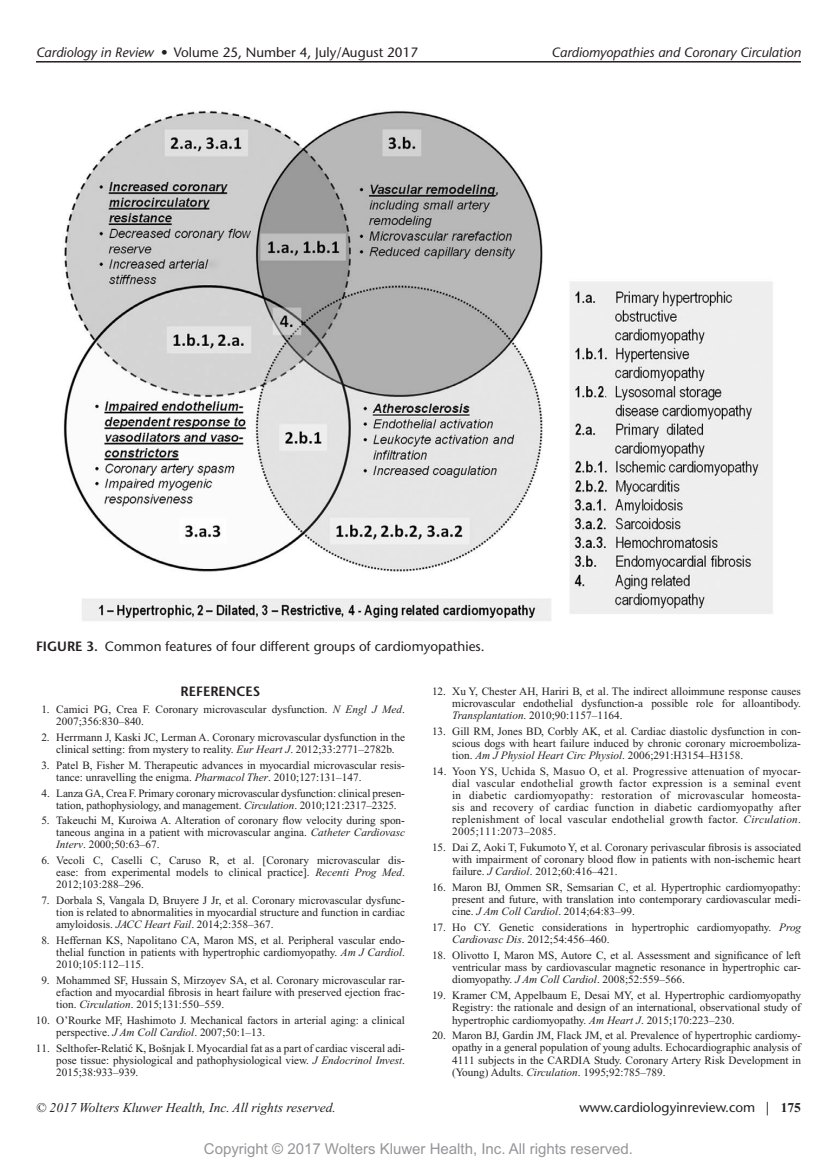
<style>
.page{position:relative;width:837px;height:1161px;background:#fff}
.page>*{position:absolute;margin:0;border:0;box-sizing:border-box;transform-origin:0 0}
.t1{font:15px "Arial MT Std";color:#939598}
.t2{font:500 13.5px "Stone Sans Std";color:#231f20}
.t3{font:italic 13.5px "Times New Roman";color:#231f20}
.t4{font:italic 500 13.5px "Stone Sans Std";color:#231f20}
.t5{font:600 13.5px "Stone Sans Std";color:#231f20}
.t6{font:11.25px/12.1px "Times New Roman";color:#231f20;text-align:justify}
.s1{font-style:italic}
.s2{font-weight:600}
.s3{font-family:"Gandhari Unicode"}
.s4{font-family:"Times New Roman";font-weight:700}
</style>
<div class="page">
<hr style="left:36px;top:61px;width:765px;height:2px;background:#231f20">
<img style="left:63px;top:110px;width:710px;height:511px">
<p class="t2" style="left:36px;top:44px;width:384px"><span class="s1">Cardiology in Review •</span> Volume 25, Number 4, July/August 2017</p>
<p class="t4" style="left:551px;top:44px;width:251px">Cardiomyopathies and Coronary Circulation</p>
<p class="t2" style="left:36px;top:638px;width:450px"><span class="s2">FIGURE 3.</span> Common features of four different groups of cardiomyopathies.</p>
<p class="t5" style="left:181px;top:683px;width:81px">REFERENCES</p>
<p class="t6" style="left:56px;top:703px;width:350px;text-indent:-15px">1. Camici PG, Crea F. Coronary microvascular dysfunction. <span class="s1">N Engl J Med</span>.<br>2007;356:830–840.</p>
<p class="t6" style="left:41px;top:731px;width:365px;text-align:center">2. Herrmann J, Kaski JC, Lerman A. Coronary microvascular dysfunction in the clinical setting: from mystery to reality. <span class="s1">Eur Heart J</span>. 2012;33:2771–2782b.</p>
<p class="t6" style="left:56px;top:759px;width:350px;text-indent:-15px">3. Patel B, Fisher M. Therapeutic advances in myocardial microvascular resis&shy;tance: unravelling the enigma. <span class="s1">Pharmacol Ther</span>. 2010;127:131–147.</p>
<p class="t6" style="left:42px;top:787px;width:365px;text-align:center">4. Lanza GA, Crea F. Primary coronary microvascular dysfunction: clinical presen&shy;tation, pathophysiology, and management. <span class="s1">Circulation</span>. 2010;121:2317–2325.</p>
<p class="t6" style="left:56px;top:815px;width:350px;text-indent:-15px">5. Takeuchi M, Kuroiwa A. Alteration of coronary flow velocity during spon&shy;taneous angina in a patient with microvascular angina. <span class="s1">Catheter Cardiovasc Interv</span>. 2000;50:63–67.</p>
<p class="t6" style="left:56px;top:855px;width:350px;text-indent:-15px">6. Vecoli C, Caselli C, Caruso R, et al. [Coronary microvascular dis&shy;ease: from experimental models to clinical practice]. <span class="s1">Recenti Prog Med</span>.<br>2012;103:288–296.</p>
<p class="t6" style="left:56px;top:894px;width:350px;text-indent:-15px">7. Dorbala S, Vangala D, Bruyere J Jr, et al. Coronary microvascular dysfunc&shy;tion is related to abnormalities in myocardial structure and function in cardiac amyloidosis. <span class="s1">JACC Heart Fail</span>. 2014;2:358–367.</p>
<p class="t6" style="left:56px;top:934px;width:350px;text-indent:-15px">8. Heffernan KS, Napolitano CA, Maron MS, et al. Peripheral vascular endo&shy;thelial function in patients with hypertrophic cardiomyopathy. <span class="s1">Am J Cardiol</span>.<br>2010;105:112–115.</p>
<p class="t6" style="left:56px;top:974px;width:350px;text-indent:-15px">9. Mohammed SF, Hussain S, Mirzoyev SA, et al. Coronary microvascular rar&shy;efaction and myocardial fibrosis in heart failure with preserved ejection frac&shy;tion. <span class="s1">Circulation</span>. 2015;131:550–559.</p>
<p class="t6" style="left:56px;top:1014px;width:350px;text-indent:-20px">10. O’Rourke MF, Hashimoto J. Mechanical factors in arterial aging: a clinical perspective. <span class="s1">J Am Coll Cardiol</span>. 2007;50:1–13.</p>
<p class="t6" style="left:56px;top:1042px;width:350px;text-indent:-20px">11. Selthofer-Relati<span class="s3">ć</span> K, Bošnjak I. Myocardial fat as a part of cardiac visceral adi&shy;pose tissue: physiological and pathophysiological view. <span class="s1">J Endocrinol Invest</span>.<br>2015;38:933–939.</p>
<p class="t6" style="left:452px;top:685px;width:350px;text-indent:-20px">12. Xu Y, Chester AH, Hariri B, et al. The indirect alloimmune response causes microvascular endothelial dysfunction-a possible role for alloantibody.<br><span class="s1">Transplantation</span>. 2010;90:1157–1164.</p>
<p class="t6" style="left:452px;top:725px;width:350px;text-indent:-20px">13. Gill RM, Jones BD, Corbly AK, et al. Cardiac diastolic dysfunction in con&shy;scious dogs with heart failure induced by chronic coronary microemboliza&shy;tion. <span class="s1">Am J Physiol Heart Circ Physiol</span>. 2006;291:H3154–H3158.</p>
<p class="t6" style="left:452px;top:765px;width:350px;text-indent:-20px">14. Yoon YS, Uchida S, Masuo O, et al. Progressive attenuation of myocar&shy;dial vascular endothelial growth factor expression is a seminal event in diabetic cardiomyopathy: restoration of microvascular homeosta&shy;sis and recovery of cardiac function in diabetic cardiomyopathy after replenishment of local vascular endothelial growth factor. <span class="s1">Circulation</span>.<br>2005;111:2073–2085.</p>
<p class="t6" style="left:452px;top:841px;width:350px;text-indent:-20px">15. Dai Z, Aoki T, Fukumoto Y, et al. Coronary perivascular fibrosis is associated with impairment of coronary blood flow in patients with non-ischemic heart failure. <span class="s1">J Cardiol</span>. 2012;60:416–421.</p>
<p class="t6" style="left:452px;top:881px;width:350px;text-indent:-20px">16. Maron BJ, Ommen SR, Semsarian C, et al. Hypertrophic cardiomyopathy: present and future, with translation into contemporary cardiovascular medi&shy;cine. <span class="s1">J Am Coll Cardiol</span>. 2014;64:83–99.</p>
<p class="t6" style="left:452px;top:922px;width:350px;text-indent:-20px">17. Ho CY. Genetic considerations in hypertrophic cardiomyopathy. <span class="s1">Prog<br>Cardiovasc Dis</span>. 2012;54:456–460.</p>
<p class="t6" style="left:452px;top:949px;width:350px;text-indent:-20px">18. Olivotto I, Maron MS, Autore C, et al. Assessment and significance of left ventricular mass by cardiovascular magnetic resonance in hypertrophic car&shy;diomyopathy. <span class="s1">J Am Coll Cardiol</span>. 2008;52:559–566.</p>
<p class="t6" style="left:452px;top:990px;width:350px;text-indent:-20px">19. Kramer CM, Appelbaum E, Desai MY, et al. Hypertrophic cardiomyopathy Registry: the rationale and design of an international, observational study of hypertrophic cardiomyopathy. <span class="s1">Am Heart J</span>. 2015;170:223–230.</p>
<p class="t6" style="left:452px;top:1030px;width:350px;text-indent:-20px">20. Maron BJ, Gardin JM, Flack JM, et al. Prevalence of hypertrophic cardiomy&shy;opathy in a general population of young adults. Echocardiographic analysis of 4111 subjects in the CARDIA Study. Coronary Artery Risk Development in (Young) Adults. <span class="s1">Circulation</span>. 1995;92:785–789.</p>
<p class="t3" style="left:36px;top:1101px;width:301px">© 2017 Wolters Kluwer Health, Inc. All rights reserved.</p>
<p class="t2" style="left:579px;top:1100px;width:223px">www.cardiologyinreview.com | <span class="s4">175</span></p>
<h1 class="t1" style="left:204px;top:1140px;width:431px">Copyright © 2017 Wolters Kluwer Health, Inc. All rights reserved.</h1>
</div>
